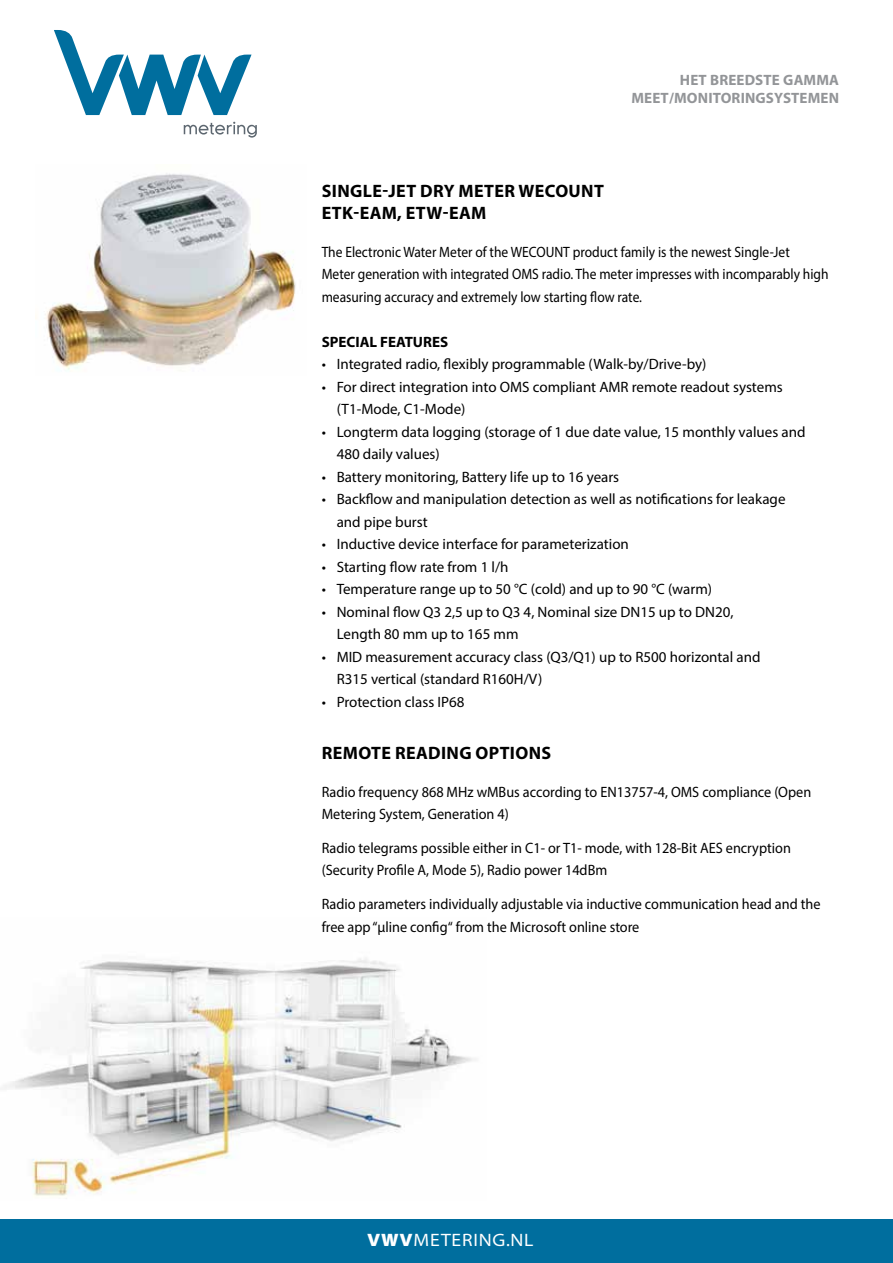
<style>
.page{position:relative;width:893px;height:1263px;background:#fff}
.page>*{position:absolute;margin:0;border:0;box-sizing:border-box;transform-origin:0 0}
.t1{font:700 18px/22.5px "Myriad Pro";letter-spacing:.02em;color:#000}
.t2{font:semi-expanded 18px "Myriad Pro";letter-spacing:.045em;color:#fff}
.t3{font:15px/22.5px "Myriad Pro";color:#000}
.t4{font:15px/22.5px "Myriad Pro";color:#000;scale:.95 1}
.t5{font:15px/22.5px "Myriad Pro";color:#000;scale:.9 1}
.t6{font:700 15px/18px "Myriad Pro";letter-spacing:.01em;color:#939598;text-align:right}
.t7{font:700 15px "Myriad Pro";color:#000}
.s1{font-weight:900}
</style>
<div class="page">
<svg style="left:184px;top:122px;width:73px;height:16px"></svg>
<svg style="left:54px;top:30px;width:198px;height:85px"></svg>
<div style="left:0;top:1219px;width:893px;height:44px;background:#006e9e"></div>
<img style="left:4px;top:958px;width:472px;height:238px">
<img style="left:35px;top:173px;width:261px;height:197px">
<p class="t6" style="left:631px;top:71px;width:209px">HET BREEDSTE GAMMA<br>MEET/MONITORINGSYSTEMEN</p>
<p class="t1" style="left:322px;top:179px;width:284px">SINGLE-JET DRY METER WECOUNT<br>ETK-EAM, ETW-EAM</p>
<p class="t5" style="left:322px;top:240px;width:565px">The Electronic Water Meter of the WECOUNT product family is the newest Single-Jet<br>Meter generation with integrated OMS radio. The meter impresses with incomparably high measuring accuracy and extremely low starting flow rate.</p>
<p class="t7" style="left:322px;top:332px;width:128px">SPECIAL FEATURES</p>
<p class="t3" style="left:322px;top:352px;width:386px">• Integrated radio, flexibly programmable (Walk-by/Drive-by)</p>
<p class="t3" style="left:337px;top:375px;width:448px;text-indent:-15px">• For direct integration into OMS compliant AMR remote readout systems (T1-Mode, C1-Mode)</p>
<p class="t3" style="left:337px;top:420px;width:470px;text-indent:-15px">• Longterm data logging (storage of 1 due date value, 15 monthly values and<br>480 daily values)</p>
<p class="t3" style="left:322px;top:465px;width:299px">• Battery monitoring, Battery life up to 16 years</p>
<p class="t3" style="left:337px;top:487px;width:450px;text-indent:-15px">• Backflow and manipulation detection as well as notifications for leakage and pipe burst</p>
<p class="t3" style="left:322px;top:532px;width:309px">• Inductive device interface for parameterization</p>
<p class="t3" style="left:322px;top:555px;width:188px">• Starting flow rate from 1 l/h</p>
<p class="t3" style="left:322px;top:577px;width:392px">• Temperature range up to 50 °C (cold) and up to 90 °C (warm)</p>
<p class="t3" style="left:337px;top:600px;width:398px;text-indent:-15px">• Nominal flow Q3 2,5 up to Q3 4, Nominal size DN15 up to DN20,<br>Length 80 mm up to 165 mm</p>
<p class="t3" style="left:337px;top:645px;width:425px;text-indent:-15px">• MID measurement accuracy class (Q3/Q1) up to R500 horizontal and<br>R315 vertical (standard R160H/V)</p>
<p class="t3" style="left:322px;top:690px;width:144px">• Protection class IP68</p>
<p class="t1" style="left:322px;top:741px;width:231px">REMOTE READING OPTIONS</p>
<p class="t4" style="left:322px;top:780px;width:517px">Radio frequency 868 MHz wMBus according to EN13757-4, OMS compliance (Open<br>Metering System, Generation 4)</p>
<p class="t4" style="left:322px;top:836px;width:495px">Radio telegrams possible either in C1- or T1- mode, with 128-Bit AES encryption (Security Profile A, Mode 5), Radio power 14dBm</p>
<p class="t4" style="left:322px;top:892px;width:527px">Radio parameters individually adjustable via inductive communication head and the free app “μline config“ from the Microsoft online store</p>
<p class="t2" style="left:367px;top:1230px;width:168px"><span class="s1">VWV</span>METERING.NL</p>
</div>
